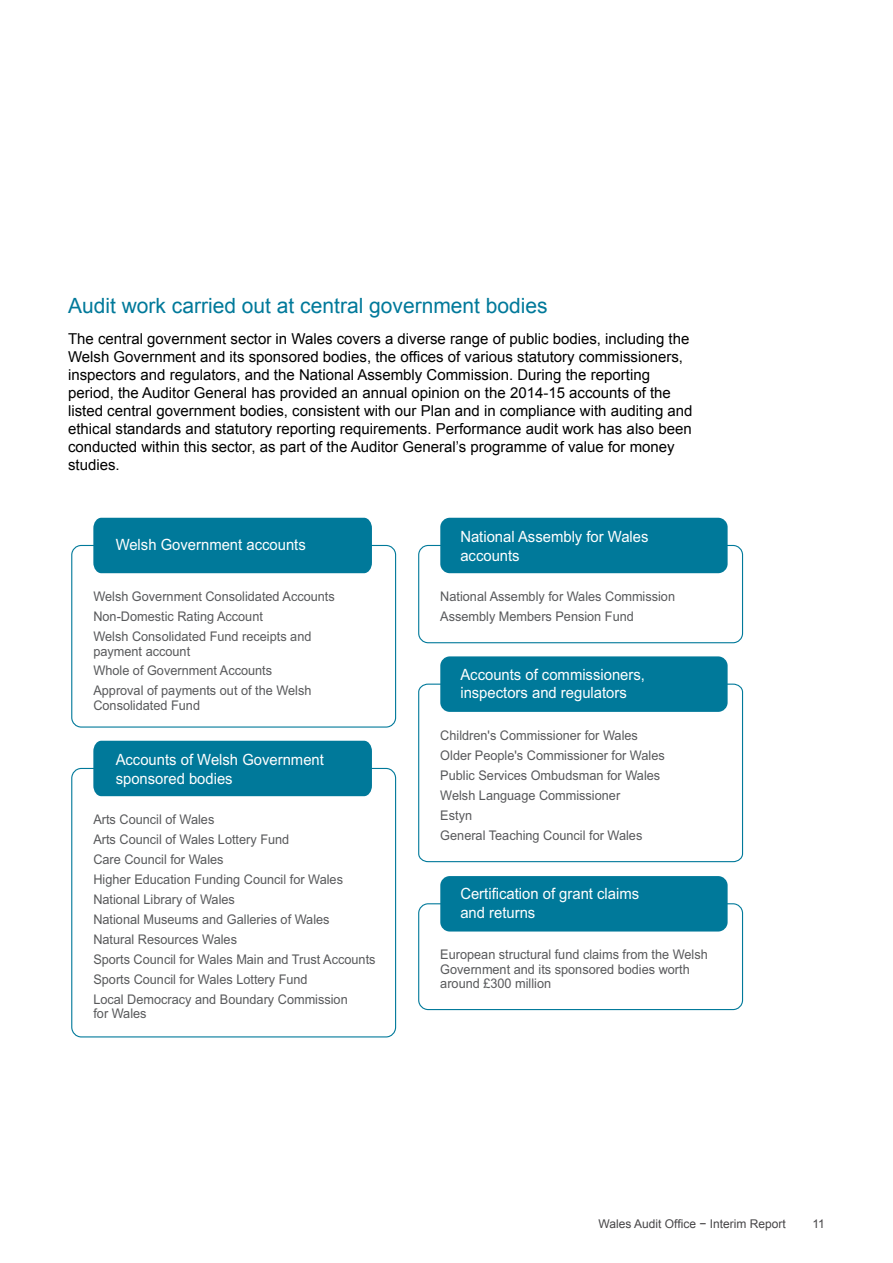
<style>
.page{position:relative;width:893px;height:1263px;background:#fff}
.page>*{position:absolute;margin:0;border:0;box-sizing:border-box;transform-origin:0 0}
.Heading_1{font:21px "Arial";color:#00799a}
.t1{font:15.6px/18.6px "Arial";color:#fff;scale:.96 1}
.t2{font:15px/18px "Arial";color:#000}
.t3{font:13.35px/20px "Arial";color:#58595b;scale:.96 1}
.t4{font:12px "Arial";color:#464547}
</style>
<div class="page">
<svg style="left:71px;top:544px;width:672px;height:493px"></svg>
<div style="left:440px;top:518px;width:288px;height:55px;background:#00799a;border-radius:9px"></div>
<div style="left:93px;top:518px;width:279px;height:55px;background:#00799a"></div>
<div style="left:93px;top:741px;width:279px;height:55px;background:#00799a"></div>
<div style="left:440px;top:876px;width:288px;height:55px;background:#00799a;border-radius:9px"></div>
<div style="left:440px;top:656px;width:288px;height:56px;background:#00799a;border-radius:9px"></div>
<p class="Heading_1" style="left:68px;top:292px;width:481px">Audit work carried out at central government bodies</p>
<p class="t2" style="left:68px;top:330px;width:626px">The central government sector in Wales covers a diverse range of public bodies, including the Welsh Government and its sponsored bodies, the offices of various statutory commissioners, inspectors and regulators, and the National Assembly Commission. During the reporting period, the Auditor General has provided an annual opinion on the 2014-15 accounts of the listed central government bodies, consistent with our Plan and in compliance with auditing and ethical standards and statutory reporting requirements. Performance audit work has also been conducted within this sector, as part of the Auditor General’s programme of value for money studies.</p>
<p class="t1" style="left:116px;top:535px;width:200px">Welsh Government accounts</p>
<p class="t3" style="left:93px;top:587px;width:253px">Welsh Government Consolidated Accounts<br>Non-Domestic Rating Account<br>Welsh Consolidated Fund receipts and</p>
<p class="t3" style="left:93px;top:641px;width:229px">payment account<br>Whole of Government Accounts<br>Approval of payments out of the Welsh</p>
<p class="t3" style="left:93px;top:695px;width:113px">Consolidated Fund</p>
<p class="t1" style="left:116px;top:750px;width:218px">Accounts of Welsh Government sponsored bodies</p>
<p class="t3" style="left:93px;top:810px;width:295px">Arts Council of Wales<br>Arts Council of Wales Lottery Fund<br>Care Council for Wales<br>Higher Education Funding Council for Wales National Library of Wales<br>National Museums and Galleries of Wales<br>Natural Resources Wales<br>Sports Council for Wales Main and Trust Accounts Sports Council for Wales Lottery Fund<br>Local Democracy and Boundary Commission</p>
<p class="t3" style="left:93px;top:1004px;width:57px">for Wales</p>
<p class="t1" style="left:460px;top:527px;width:198px">National Assembly for Wales accounts</p>
<p class="t3" style="left:440px;top:587px;width:246px">National Assembly for Wales Commission<br>Assembly Members Pension Fund</p>
<p class="t1" style="left:460px;top:665px;width:194px">Accounts of commissioners, inspectors and regulators</p>
<p class="t3" style="left:440px;top:725px;width:235px">Children's Commissioner for Wales<br>Older People's Commissioner for Wales<br>Public Services Ombudsman for Wales<br>Welsh Language Commissioner<br>Estyn<br>General Teaching Council for Wales</p>
<p class="t1" style="left:460px;top:885px;width:188px">Certification of grant claims and returns</p>
<p class="t3" style="left:440px;top:948px;width:280px;line-height:14.4px">European structural fund claims from the Welsh<br>Government and its sponsored bodies worth around £300 million</p>
<p class="t4" style="left:598px;top:1216px;width:189px">Wales Audit Office − Interim Report</p>
<p class="t4" style="left:812px;top:1216px;width:14px">11</p>
</div>
